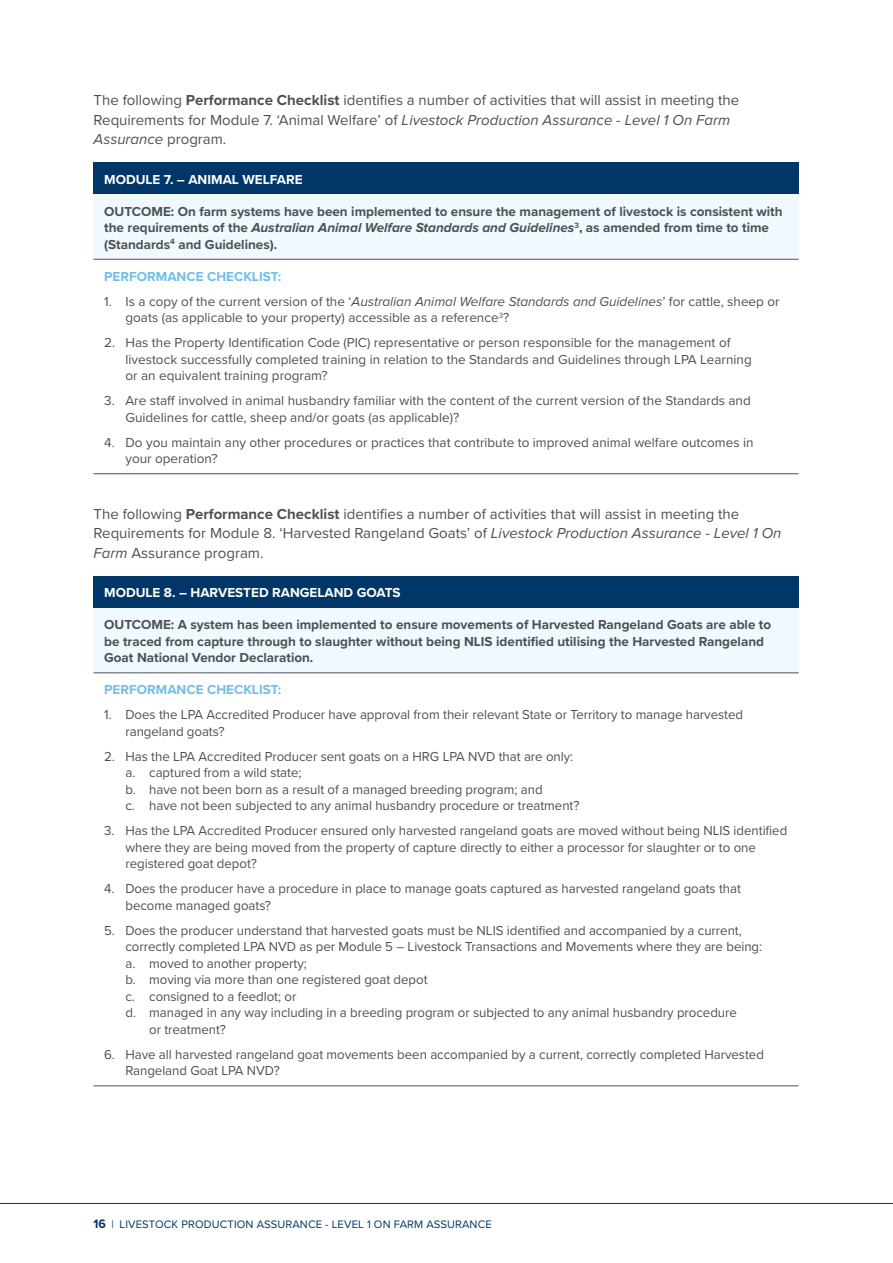
<style>
.page{position:relative;width:893px;height:1263px;background:#fff}
.page>*{position:absolute;margin:0;border:0;box-sizing:border-box;transform-origin:0 0}
.t1{font:15px/19.5px "Proxima Nova";color:#504f53}
.t2{font:13.5px/16.5px "Proxima Nova";letter-spacing:-.005em;color:#504f53}
.t3{font:700 13.5px/16.5px "Proxima Nova";color:#504f53}
.t4{font:700 13.5px "Proxima Nova";color:#fff}
.t5{font:700 13.5px "Proxima Nova";color:#72bdea}
.t6{font:11.25px "Proxima Nova";letter-spacing:.01em;color:#003768}
.s1{font-weight:700}
.s2{font-style:italic}
.s3{font-weight:700;font-size:12.75px}
</style>
<div class="page">
<div style="left:94px;top:162px;width:705px;height:32px;background:#003768"></div>
<div style="left:94px;top:194px;width:705px;height:65px;background:#eff9fe"></div>
<hr style="left:94px;top:259px;width:705px;height:1px;background:#504f53">
<hr style="left:94px;top:473px;width:705px;height:1px;background:#504f53">
<div style="left:94px;top:576px;width:705px;height:32px;background:#003768"></div>
<div style="left:94px;top:608px;width:705px;height:65px;background:#eff9fe"></div>
<hr style="left:94px;top:673px;width:705px;height:1px;background:#504f53">
<hr style="left:94px;top:1085px;width:705px;height:1px;background:#504f53">
<hr style="left:0;top:1203px;width:893px;height:1px;background:#003768">
<p class="t1" style="left:94px;top:90px;width:647px">The following <span class="s1">Performance Checklist</span> identifies a number of activities that will assist in meeting the<br>Requirements for Module 7. ‘Animal Welfare’ of <span class="s2">Livestock Production Assurance - Level 1 On Farm<br>Assurance</span> program.</p>
<p class="t4" style="left:104px;top:169px;width:200px">MODULE 7. – ANIMAL WELFARE</p>
<p class="t3" style="left:104px;top:203px;width:680px">OUTCOME: On farm systems have been implemented to ensure the management of livestock is consistent with the requirements of the <span class="s2">Australian Animal Welfare Standards and Guidelines</span><sup>3</sup>, as amended from time to time (Standards<sup>4</sup> and Guidelines).</p>
<p class="t5" style="left:104px;top:266px;width:179px">PERFORMANCE CHECKLIST:</p>
<p class="t2" style="left:125px;top:292px;width:656px;text-indent:-21px">1. Is a copy of the current version of the ‘<span class="s2">Australian Animal Welfare Standards and Guidelines</span>’ for cattle, sheep or goats (as applicable to your property) accessible as a reference<sup>3</sup>?</p>
<p class="t2" style="left:125px;top:334px;width:628px;text-indent:-21px">2. Has the Property Identification Code (PIC) representative or person responsible for the management of livestock successfully completed training in relation to the Standards and Guidelines through LPA Learning or an equivalent training program?</p>
<p class="t2" style="left:125px;top:392px;width:627px;text-indent:-21px">3. Are staff involved in animal husbandry familiar with the content of the current version of the Standards and<br>Guidelines for cattle, sheep and/or goats (as applicable)?</p>
<p class="t2" style="left:125px;top:433px;width:630px;text-indent:-21px">4. Do you maintain any other procedures or practices that contribute to improved animal welfare outcomes in your operation?</p>
<p class="t1" style="left:94px;top:504px;width:689px">The following <span class="s1">Performance Checklist</span> identifies a number of activities that will assist in meeting the<br>Requirements for Module 8. ‘Harvested Rangeland Goats’ of <span class="s2">Livestock Production Assurance - Level 1 On<br>Farm</span> Assurance program.</p>
<p class="t4" style="left:104px;top:583px;width:298px">MODULE 8. – HARVESTED RANGELAND GOATS</p>
<p class="t3" style="left:104px;top:616px;width:669px">OUTCOME: A system has been implemented to ensure movements of Harvested Rangeland Goats are able to be traced from capture through to slaughter without being NLIS identified utilising the Harvested Rangeland<br>Goat National Vendor Declaration.</p>
<p class="t5" style="left:104px;top:679px;width:179px">PERFORMANCE CHECKLIST:</p>
<p class="t2" style="left:125px;top:706px;width:619px;text-indent:-21px">1. Does the LPA Accredited Producer have approval from their relevant State or Territory to manage harvested rangeland goats?</p>
<p class="t2" style="left:125px;top:747px;width:456px;text-indent:-21px">2. Has the LPA Accredited Producer sent goats on a HRG LPA NVD that are only: a. captured from a wild state;<br>b. have not been born as a result of a managed breeding program; and<br>c. have not been subjected to any animal husbandry procedure or treatment?</p>
<p class="t2" style="left:125px;top:822px;width:663px;text-indent:-21px">3. Has the LPA Accredited Producer ensured only harvested rangeland goats are moved without being NLIS identified where they are being moved from the property of capture directly to either a processor for slaughter or to one registered goat depot?</p>
<p class="t2" style="left:125px;top:880px;width:617px;text-indent:-21px">4. Does the producer have a procedure in place to manage goats captured as harvested rangeland goats that become managed goats?</p>
<p class="t2" style="left:104px;top:921px;width:639px">5. Does the producer understand that harvested goats must be NLIS identified and accompanied by a current,</p>
<p class="t2" style="left:125px;top:938px;width:638px">correctly completed LPA NVD as per Module 5 – Livestock Transactions and Movements where they are being:</p>
<p class="t2" style="left:125px;top:954px;width:183px">a. moved to another property;</p>
<p class="t2" style="left:125px;top:971px;width:304px">b. moving via more than one registered goat depot</p>
<p class="t2" style="left:125px;top:987px;width:172px">c. consigned to a feedlot; or</p>
<p class="t2" style="left:125px;top:1004px;width:613px">d. managed in any way including in a breeding program or subjected to any animal husbandry procedure</p>
<p class="t2" style="left:149px;top:1020px;width:78px">or treatment?</p>
<p class="t2" style="left:125px;top:1045px;width:640px;text-indent:-21px">6. Have all harvested rangeland goat movements been accompanied by a current, correctly completed Harvested<br>Rangeland Goat LPA NVD?</p>
<p class="t6" style="left:94px;top:1215px;width:400px"><span class="s3">16</span> | LIVESTOCK PRODUCTION ASSURANCE - LEVEL 1 ON FARM ASSURANCE</p>
</div>
